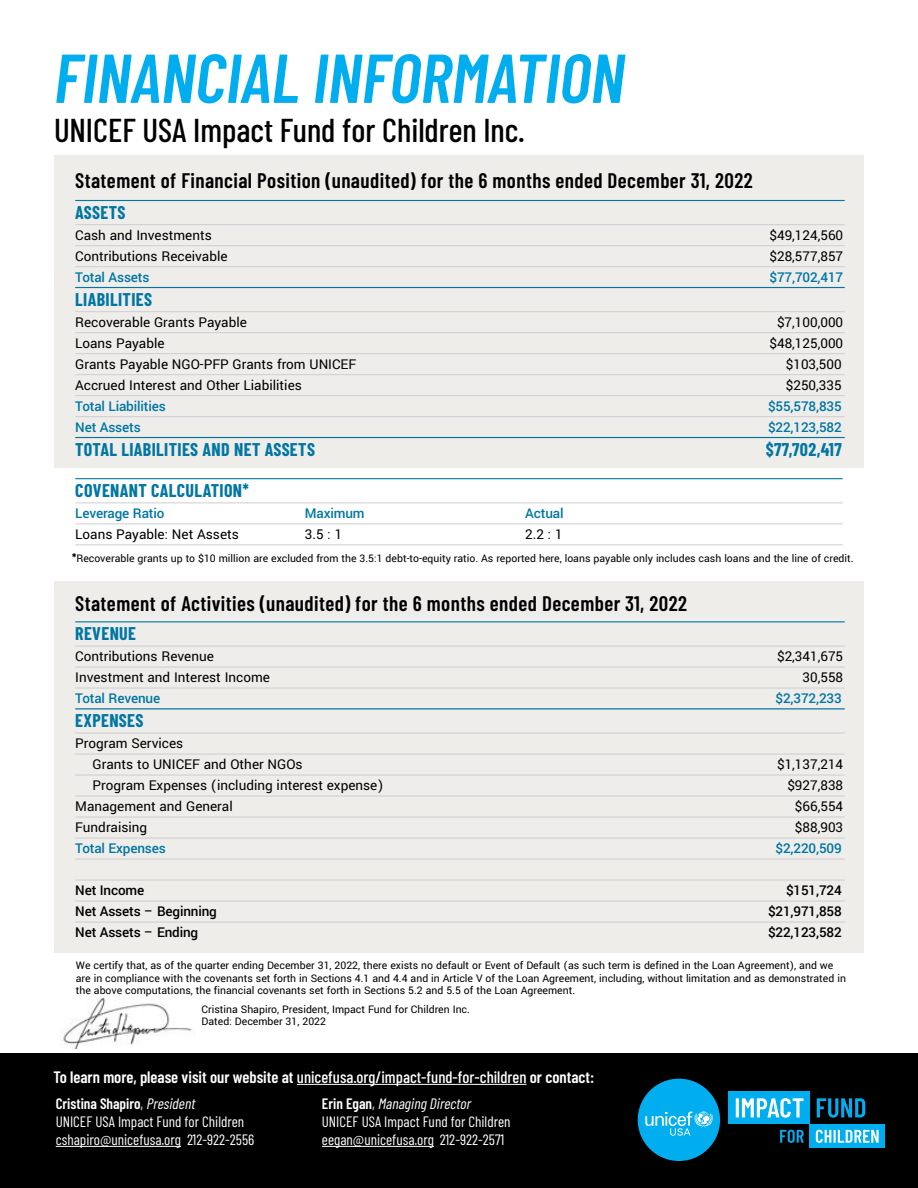
<style>
.page{position:relative;width:918px;height:1188px;background:#fff}
.page>*{position:absolute;margin:0;border:0;box-sizing:border-box;transform-origin:0 0}
.t1{font:italic 600 69px "Barlow Condensed";color:#00aeef}
.t2{font:500 33px "Barlow Condensed";color:#000}
.t3{font:600 21px "Barlow Condensed";letter-spacing:.02em;color:#000}
.t4{font:700 18px "Barlow Condensed";letter-spacing:.02em;color:#0076a3}
.t5{font:600 16.5px "Barlow Condensed";color:#fff}
.t6{font:15px/21px "Yantramanav";color:#000}
.t7{font:15px/18px "Barlow Condensed";color:#fff}
.t8{font:500 15px "Yantramanav";letter-spacing:-.01em;color:#0076a3}
.t9{font:500 15px "Yantramanav";letter-spacing:-.01em;color:#000}
.t10{font:11.7px/12.5px "Yantramanav";color:#000}
.s1{font-family:"Barlow Condensed";font-weight:700}
.s2{font-weight:500}
.s3{font-weight:600}
.s4{font-style:italic}
</style>
<div class="page">
<div style="left:54px;top:155px;width:810px;height:313px;background:#efedea"></div>
<hr style="left:75px;top:200px;width:770px;height:1px;background:#0076a3">
<hr style="left:75px;top:224px;width:770px;height:1px;background:#cdced1">
<hr style="left:75px;top:245px;width:770px;height:1px;background:#cdced1">
<hr style="left:75px;top:266px;width:770px;height:1px;background:#cdced1">
<hr style="left:75px;top:287px;width:770px;height:1px;background:#0076a3">
<hr style="left:75px;top:311px;width:770px;height:1px;background:#cdced1">
<hr style="left:75px;top:332px;width:770px;height:1px;background:#cdced1">
<hr style="left:75px;top:353px;width:770px;height:1px;background:#cdced1">
<hr style="left:75px;top:374px;width:770px;height:1px;background:#cdced1">
<hr style="left:75px;top:395px;width:770px;height:1px;background:#cdced1">
<hr style="left:75px;top:416px;width:770px;height:1px;background:#cdced1">
<hr style="left:75px;top:437px;width:770px;height:1px;background:#0076a3">
<div style="left:54px;top:581px;width:810px;height:371px;background:#efedea"></div>
<hr style="left:75px;top:621px;width:770px;height:1px;background:#0076a3">
<hr style="left:75px;top:646px;width:770px;height:1px;background:#cdced1">
<hr style="left:75px;top:667px;width:770px;height:1px;background:#cdced1">
<hr style="left:75px;top:688px;width:770px;height:1px;background:#cdced1">
<hr style="left:75px;top:709px;width:770px;height:1px;background:#cdced1">
<hr style="left:75px;top:708px;width:770px;height:1px;background:#0076a3">
<hr style="left:75px;top:733px;width:770px;height:1px;background:#cdced1">
<hr style="left:75px;top:754px;width:770px;height:1px;background:#cdced1">
<hr style="left:75px;top:775px;width:770px;height:1px;background:#cdced1">
<hr style="left:75px;top:796px;width:770px;height:1px;background:#cdced1">
<hr style="left:75px;top:817px;width:770px;height:1px;background:#cdced1">
<hr style="left:75px;top:838px;width:770px;height:1px;background:#cdced1">
<hr style="left:75px;top:859px;width:770px;height:1px;background:#cdced1">
<hr style="left:75px;top:880px;width:770px;height:1px;background:#cdced1">
<hr style="left:75px;top:901px;width:770px;height:1px;background:#cdced1">
<hr style="left:75px;top:922px;width:770px;height:1px;background:#cdced1">
<img style="left:60px;top:992px;width:132px;height:57px">
<hr style="left:75px;top:478px;width:768px;height:1px;background:#0076a3">
<hr style="left:75px;top:502px;width:768px;height:1px;background:#cdced1">
<hr style="left:75px;top:524px;width:768px;height:1px;background:#cdced1">
<hr style="left:75px;top:544px;width:768px;height:1px;background:#cdced1">
<div style="left:0;top:1053px;width:918px;height:135px;background:#000"></div>
<hr style="left:297px;top:1084px;width:229px;height:1px;background:#fff">
<hr style="left:56px;top:1146px;width:125px;height:1px;background:#fff">
<hr style="left:322px;top:1146px;width:112px;height:1px;background:#fff">
<div style="left:728px;top:1091px;width:82px;height:33px;background:#00aeef"></div>
<div style="left:810px;top:1124px;width:75px;height:24px;background:#00aeef"></div>
<svg style="left:736px;top:1098px;width:67px;height:20px"></svg>
<svg style="left:817px;top:1098px;width:48px;height:20px"></svg>
<svg style="left:780px;top:1130px;width:24px;height:13px"></svg>
<svg style="left:816px;top:1130px;width:63px;height:13px"></svg>
<div style="left:638px;top:1079px;width:82px;height:82px;background:#00aeef;border-radius:50%"></div>
<svg style="left:645px;top:1112px;width:68px;height:24px"></svg>
<h1 class="t1" style="left:54px;top:29px;width:572px">FINANCIAL INFORMATION</h1>
<h2 class="t2" style="left:54px;top:106px;width:472px">UNICEF USA Impact Fund for Children Inc.</h2>
<h3 class="t3" style="left:75px;top:165px;width:679px">Statement of Financial Position (unaudited) for the 6 months ended December 31, 2022</h3>
<h3 class="t4" style="left:75px;top:200px;width:52px">ASSETS</h3>
<p class="t6" style="left:75px;top:225px;width:138px">Cash and Investments</p>
<p class="t6" style="left:769px;top:225px;width:75px">$49,124,560</p>
<p class="t6" style="left:75px;top:246px;width:154px">Contributions Receivable</p>
<p class="t6" style="left:769px;top:246px;width:75px">$28,577,857</p>
<p class="t8" style="left:75px;top:268px;width:76px">Total Assets</p>
<p class="t8" style="left:770px;top:268px;width:75px">$77,702,417</p>
<h3 class="t4" style="left:75px;top:287px;width:78px">LIABILITIES</h3>
<p class="t6" style="left:75px;top:312px;width:173px">Recoverable Grants Payable</p>
<p class="t6" style="left:777px;top:312px;width:68px">$7,100,000</p>
<p class="t6" style="left:75px;top:333px;width:91px">Loans Payable</p>
<p class="t6" style="left:769px;top:333px;width:75px">$48,125,000</p>
<p class="t6" style="left:75px;top:354px;width:283px">Grants Payable NGO-PFP Grants from UNICEF</p>
<p class="t6" style="left:786px;top:354px;width:57px">$103,500</p>
<p class="t6" style="left:75px;top:375px;width:228px">Accrued Interest and Other Liabilities</p>
<p class="t6" style="left:786px;top:375px;width:57px">$250,335</p>
<p class="t8" style="left:75px;top:397px;width:92px">Total Liabilities</p>
<p class="t8" style="left:768px;top:397px;width:75px">$55,578,835</p>
<p class="t8" style="left:75px;top:418px;width:67px">Net Assets</p>
<p class="t8" style="left:768px;top:418px;width:75px">$22,123,582</p>
<h3 class="t4" style="left:75px;top:437px;width:241px">TOTAL LIABILITIES AND NET ASSETS</h3>
<h3 class="t4" style="left:766px;top:437px;width:77px">$77,702,417</h3>
<h3 class="t4" style="left:75px;top:478px;width:175px">COVENANT CALCULATION*</h3>
<p class="t8" style="left:75px;top:504px;width:91px">Leverage Ratio</p>
<p class="t8" style="left:305px;top:504px;width:61px">Maximum</p>
<p class="t8" style="left:525px;top:504px;width:40px">Actual</p>
<p class="t6" style="left:75px;top:524px;width:165px">Loans Payable: Net Assets</p>
<p class="t6" style="left:305px;top:524px;width:39px">3.5 : 1</p>
<p class="t6" style="left:525px;top:524px;width:39px">2.2 : 1</p>
<p class="t10" style="left:72px;top:552px;width:783px"><span class="s1">*</span>Recoverable grants up to $10 million are excluded from the 3.5:1 debt-to-equity ratio. As reported here, loans payable only includes cash loans and the line of credit.</p>
<h3 class="t3" style="left:75px;top:588px;width:613px">Statement of Activities (unaudited) for the 6 months ended December 31, 2022</h3>
<h3 class="t4" style="left:75px;top:621px;width:62px">REVENUE</h3>
<p class="t6" style="left:75px;top:646px;width:140px">Contributions Revenue</p>
<p class="t6" style="left:777px;top:646px;width:68px">$2,341,675</p>
<p class="t6" style="left:75px;top:667px;width:196px">Investment and Interest Income</p>
<p class="t6" style="left:803px;top:667px;width:42px">30,558</p>
<p class="t8" style="left:75px;top:689px;width:86px">Total Revenue</p>
<p class="t8" style="left:776px;top:689px;width:68px">$2,372,233</p>
<h3 class="t4" style="left:75px;top:708px;width:70px">EXPENSES</h3>
<p class="t6" style="left:93px;top:733px;width:212px;text-indent:-17px">Program Services<br>Grants to UNICEF and Other NGOs</p>
<p class="t6" style="left:777px;top:754px;width:68px">$1,137,214</p>
<p class="t6" style="left:93px;top:775px;width:292px">Program Expenses (including interest expense)</p>
<p class="t6" style="left:787px;top:775px;width:57px">$927,838</p>
<p class="t6" style="left:75px;top:796px;width:159px">Management and General</p>
<p class="t6" style="left:795px;top:796px;width:50px">$66,554</p>
<p class="t6" style="left:75px;top:817px;width:74px">Fundraising</p>
<p class="t6" style="left:795px;top:817px;width:50px">$88,903</p>
<p class="t8" style="left:75px;top:839px;width:92px">Total Expenses</p>
<p class="t8" style="left:776px;top:839px;width:68px">$2,220,509</p>
<p class="t9" style="left:75px;top:881px;width:71px">Net Income</p>
<p class="t9" style="left:786px;top:881px;width:57px">$151,724</p>
<p class="t9" style="left:75px;top:902px;width:143px">Net Assets – Beginning</p>
<p class="t9" style="left:768px;top:902px;width:75px">$21,971,858</p>
<p class="t9" style="left:75px;top:923px;width:125px">Net Assets – Ending</p>
<p class="t9" style="left:768px;top:923px;width:75px">$22,123,582</p>
<p class="t10" style="left:76px;top:960px;width:772px">We certify that, as of the quarter ending December 31, 2022, there exists no default or Event of Default (as such term is defined in the Loan Agreement), and we are in compliance with the covenants set forth in Sections 4.1 and 4.4 and in Article V of the Loan Agreement, including, without limitation and as demonstrated in the above computations, the financial covenants set forth in Sections 5.2 and 5.5 of the Loan Agreement.</p>
<p class="t10" style="left:202px;top:1003px;width:270px">Cristina Shapiro, President, Impact Fund for Children Inc.<br>Dated: December 31, 2022</p>
<h3 class="t5" style="left:53px;top:1065px;width:542px">To learn more, please visit our website at <span class="s2">unicefusa.org/impact-fund-for-children</span> or contact:</h3>
<p class="t7" style="left:56px;top:1094px;width:200px"><span class="s3">Cristina Shapiro</span>, <span class="s4">President<br></span>UNICEF USA Impact Fund for Children cshapiro@unicefusa.org 212-922-2556</p>
<p class="t7" style="left:322px;top:1094px;width:190px"><span class="s3">E r i n E g a n</span> , <span class="s4">ManagingDirector<br></span>UNICEF USA Impact Fund for Children eegan@unicefusa.org 212-922-2571</p>
</div>
